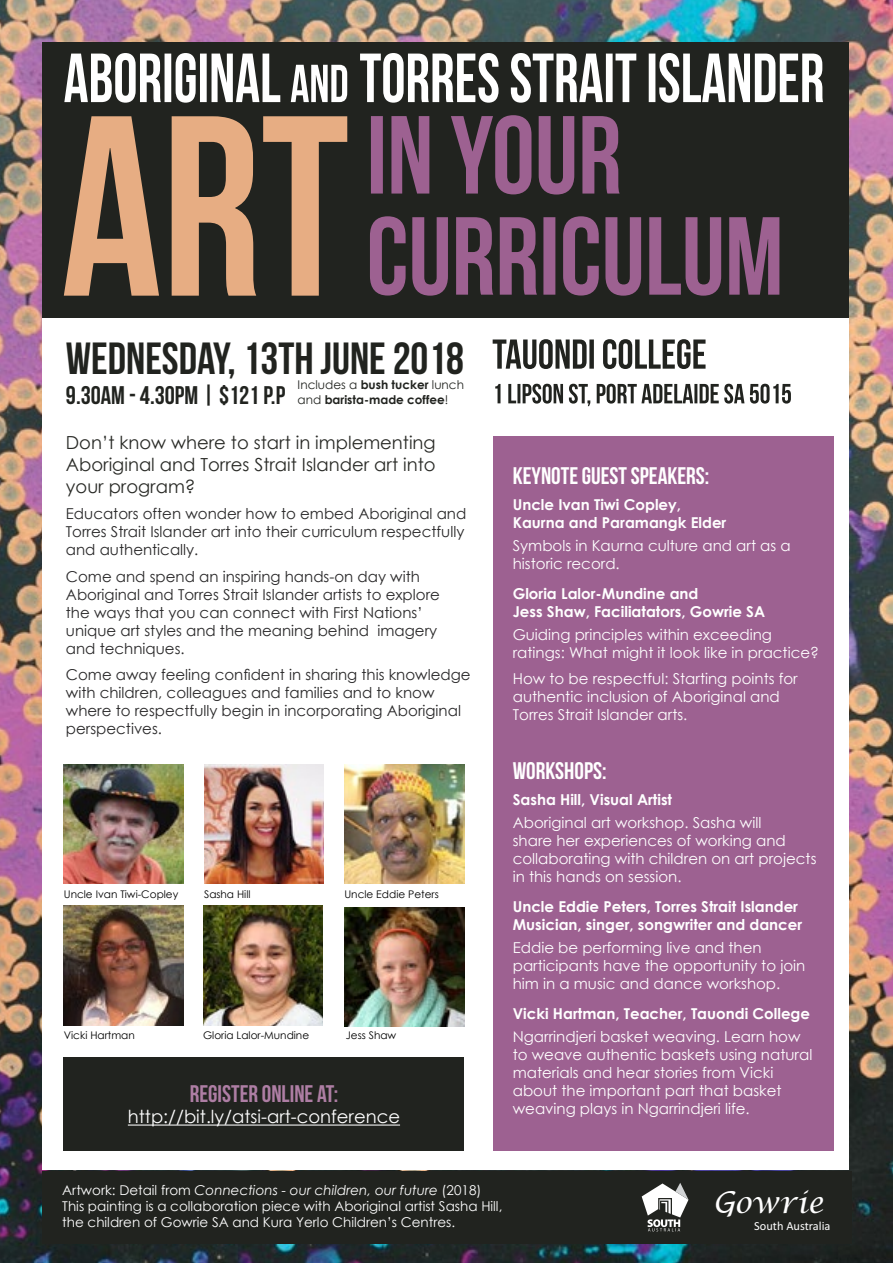
<style>
.page{position:relative;width:893px;height:1263px;background:#fff}
.page>*{position:absolute;margin:0;border:0;box-sizing:border-box;transform-origin:0 0}
.t1{font:45px "Bebas Neue";color:#21231f}
.t2{font:italic 29.7px "Lucida Calligraphy";color:#fff}
.t3{font:25.5px "Bebas Neue";color:#21231f}
.t4{font:24px "Bebas Neue";color:#fff}
.t5{font:24px "Bebas Neue";color:#ae7ea4}
.t6{font:18px/21.6px "Century Gothic";color:#292a26;text-align:justify}
.t7{font:18px "Century Gothic";color:#fff}
.t8{font:15px/18px "Century Gothic";color:#fff}
.t9{font:15px/18px "Century Gothic";color:#292829}
.t10{font:700 15px/18px "Century Gothic";color:#fff}
.t11{font:13.5px/16.2px "Century Gothic";color:#fff}
.t12{font:12.45px "Calibri";color:#fff}
.t13{font:700 12px/14.4px "Century Gothic";color:#21231f}
.t14{font:10.5px "Century Gothic";color:#000}
.s1{font-weight:400}
.s2{font-style:italic}
.s3{font-family:"Lucida Handwriting"}
</style>
<div class="page">
<img style="left:0;top:0;width:893px;height:1263px">
<div style="left:43px;top:287px;width:806px;height:883px;background:#fff"></div>
<div style="left:493px;top:436px;width:340px;height:714px;background:#9d6191"></div>
<svg style="left:495px;top:384px;width:296px;height:22px"></svg>
<svg style="left:493px;top:339px;width:212px;height:30px"></svg>
<div style="left:43px;top:42px;width:806px;height:275px;background:#21231f"></div>
<svg style="left:64px;top:116px;width:283px;height:180px;fill:#e3aa81"></svg>
<svg style="left:370px;top:216px;width:409px;height:80px"></svg>
<svg style="left:371px;top:115px;width:249px;height:80px"></svg>
<svg style="left:64px;top:53px;width:759px;height:50px"></svg>
<div style="left:43px;top:1171px;width:808px;height:72px;background:#21231f"></div>
<svg style="left:642px;top:1183px;width:46px;height:48px"></svg>
<img style="left:64px;top:764px;width:119px;height:120px">
<img style="left:204px;top:764px;width:120px;height:120px">
<img style="left:64px;top:905px;width:119px;height:120px">
<img style="left:344px;top:764px;width:120px;height:120px">
<img style="left:203px;top:905px;width:120px;height:120px">
<img style="left:344px;top:907px;width:120px;height:120px">
<div style="left:64px;top:1057px;width:400px;height:93px;background:#21231f"></div>
<hr style="left:128px;top:1124px;width:272px;height:1px;background:#fff">
<h1 class="t1" style="left:66px;top:334px;width:400px">WEDNESDAY, 13TH JUNE 2018</h1>
<h3 class="t3" style="left:66px;top:381px;width:221px">9.30AM - 4.30PM | $121 P.P</h3>
<p class="t13" style="left:298px;top:377px;width:168px"><span class="s1">Includes a</span> bush tucker <span class="s1">lunch and</span> barista-made coffee<span class="s1">!</span></p>
<p class="t6" style="left:66px;top:432px;width:371px">Don’t know where to start in implementing Aboriginal and Torres Strait Islander art into your program?</p>
<p class="t9" style="left:66px;top:504px;width:402px">Educators often wonder how to embed Aboriginal and<br>Torres Strait Islander art into their curriculum respectfully and authentically.</p>
<p class="t9" style="left:66px;top:567px;width:376px">Come and spend an inspiring hands-on day with Aboriginal and Torres Strait Islander artists to explore the ways that you can connect with First Nations’ unique art styles and the meaning behind imagery and techniques.</p>
<p class="t9" style="left:66px;top:666px;width:406px">Come away feeling confident in sharing this knowledge with children, colleagues and families and to know where to respectfully begin in incorporating Aboriginal perspectives.</p>
<p class="t14" style="left:64px;top:887px;width:116px">Uncle Ivan Tiwi-Copley</p>
<p class="t14" style="left:204px;top:887px;width:48px">Sasha Hill</p>
<p class="t14" style="left:344px;top:887px;width:96px">Uncle Eddie Peters</p>
<p class="t14" style="left:64px;top:1028px;width:73px">Vicki Hartman</p>
<p class="t14" style="left:203px;top:1028px;width:108px">Gloria Lalor-Mundine</p>
<p class="t14" style="left:346px;top:1028px;width:52px">Jess Shaw</p>
<h3 class="t5" style="left:190px;top:1080px;width:150px">REGISTER ONLINE AT:</h3>
<p class="t7" style="left:128px;top:1104px;width:274px">http://bit.ly/atsi-art-conference</p>
<h3 class="t4" style="left:513px;top:462px;width:198px">KEYNOTE GUEST SPEAKERS:</h3>
<p class="t10" style="left:513px;top:495px;width:215px">Uncle Ivan Tiwi Copley,<br>Kaurna and Paramangk Elder</p>
<p class="t8" style="left:513px;top:536px;width:279px">Symbols in Kaurna culture and art as a historic record.</p>
<p class="t10" style="left:513px;top:584px;width:254px">Gloria Lalor-Mundine and<br>Jess Shaw, Faciliatators, Gowrie SA</p>
<p class="t8" style="left:513px;top:625px;width:308px">Guiding principles within exceeding ratings: What might it look like in practice?</p>
<p class="t8" style="left:513px;top:669px;width:287px">How to be respectful: Starting points for authentic inclusion of Aboriginal and<br>Torres Strait Islander arts.</p>
<h3 class="t4" style="left:513px;top:757px;width:95px">WORKSHOPS:</h3>
<p class="t10" style="left:513px;top:790px;width:161px">Sasha Hill, Visual Artist</p>
<p class="t8" style="left:513px;top:813px;width:305px">Aboriginal art workshop. Sasha will<br>share her experiences of working and collaborating with children on art projects in this hands on session.</p>
<p class="t10" style="left:513px;top:897px;width:291px">Uncle Eddie Peters, Torres Strait Islander<br>Musician, singer, songwriter and dancer</p>
<p class="t8" style="left:513px;top:938px;width:294px">Eddie be performing live and then participants have the opportunity to join him in a music and dance workshop.</p>
<p class="t10" style="left:513px;top:1004px;width:299px">Vicki Hartman, Teacher, Tauondi College</p>
<p class="t8" style="left:513px;top:1027px;width:301px">Ngarrindjeri basket weaving. Learn how to weave authentic baskets using natural materials and hear stories from Vicki about the important part that basket weaving plays in Ngarrindjeri life.</p>
<p class="t11" style="left:62px;top:1182px;width:442px">Artwork: Detail from <span class="s2">Connections - our children, our future</span> (2018)<br>This painting is a collaboration piece with Aboriginal artist Sasha Hill, the children of Gowrie SA and Kura Yerlo Children’s Centres.</p>
<h2 class="t2" style="left:713px;top:1184px;width:112px"><span class="s3">G</span>owrie</h2>
<p class="t12" style="left:754px;top:1218px;width:78px">South Australia</p>
</div>
